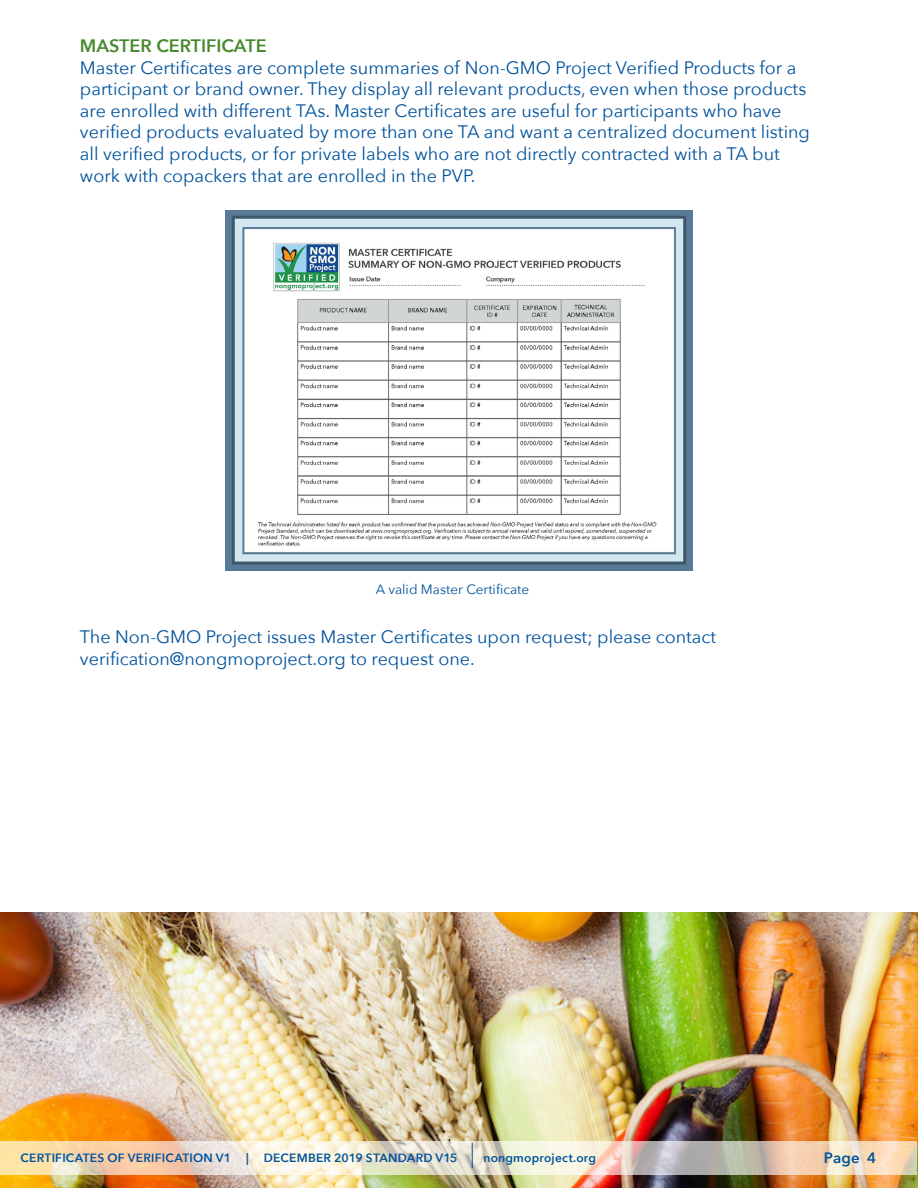
<style>
.page{position:relative;width:918px;height:1188px;background:#fff}
.page>*{position:absolute;margin:0;border:0;box-sizing:border-box;transform-origin:0 0}
.t1{font:18px/21.6px "Avenir Next";color:#00529c}
.t2{font:600 18px "Avenir Next";color:#488a2d}
.t3{font:600 15px "Avenir Next";color:#00529c}
.t4{font:13.5px "Avenir Next";color:#00529c}
.t5{font:600 12px "Avenir Next";letter-spacing:.02em;color:#00529c}
</style>
<div class="page">
<img style="left:0;top:912px;width:918px;height:276px">
<img style="left:226px;top:210px;width:466px;height:360px">
<svg style="left:1px;top:1141px;width:916px;height:33px;background:#e9d9c3"></svg>
<svg style="left:472px;top:1143px;width:1px;height:25px"></svg>
<p class="t2" style="left:80px;top:30px;width:188px">MASTER CERTIFICATE</p>
<p class="t1" style="left:80px;top:56px;width:732px">Master Certificates are complete summaries of Non-GMO Project Verified Products for a participant or brand owner. They display all relevant products, even when those products are enrolled with different TAs. Master Certificates are useful for participants who have verified products evaluated by more than one TA and want a centralized document listing all verified products, or for private labels who are not directly contracted with a TA but work with copackers that are enrolled in the PVP.</p>
<p class="t4" style="left:376px;top:578px;width:155px">A valid Master Certificate</p>
<p class="t1" style="left:80px;top:626px;width:638px">The Non-GMO Project issues Master Certificates upon request; please contact verification@nongmoproject.org to request one.</p>
<p class="t5" style="left:21px;top:1147px;width:212px">CERTIFICATES OF VERIFICATION V1</p>
<p class="t5" style="left:246px;top:1147px;width:4px">|</p>
<p class="t5" style="left:264px;top:1147px;width:195px">DECEMBER 2019 STANDARD V15</p>
<p class="t5" style="left:483px;top:1147px;width:114px">nongmoproject.org</p>
<p class="t3" style="left:824px;top:1145px;width:54px">Page 4</p>
</div>
